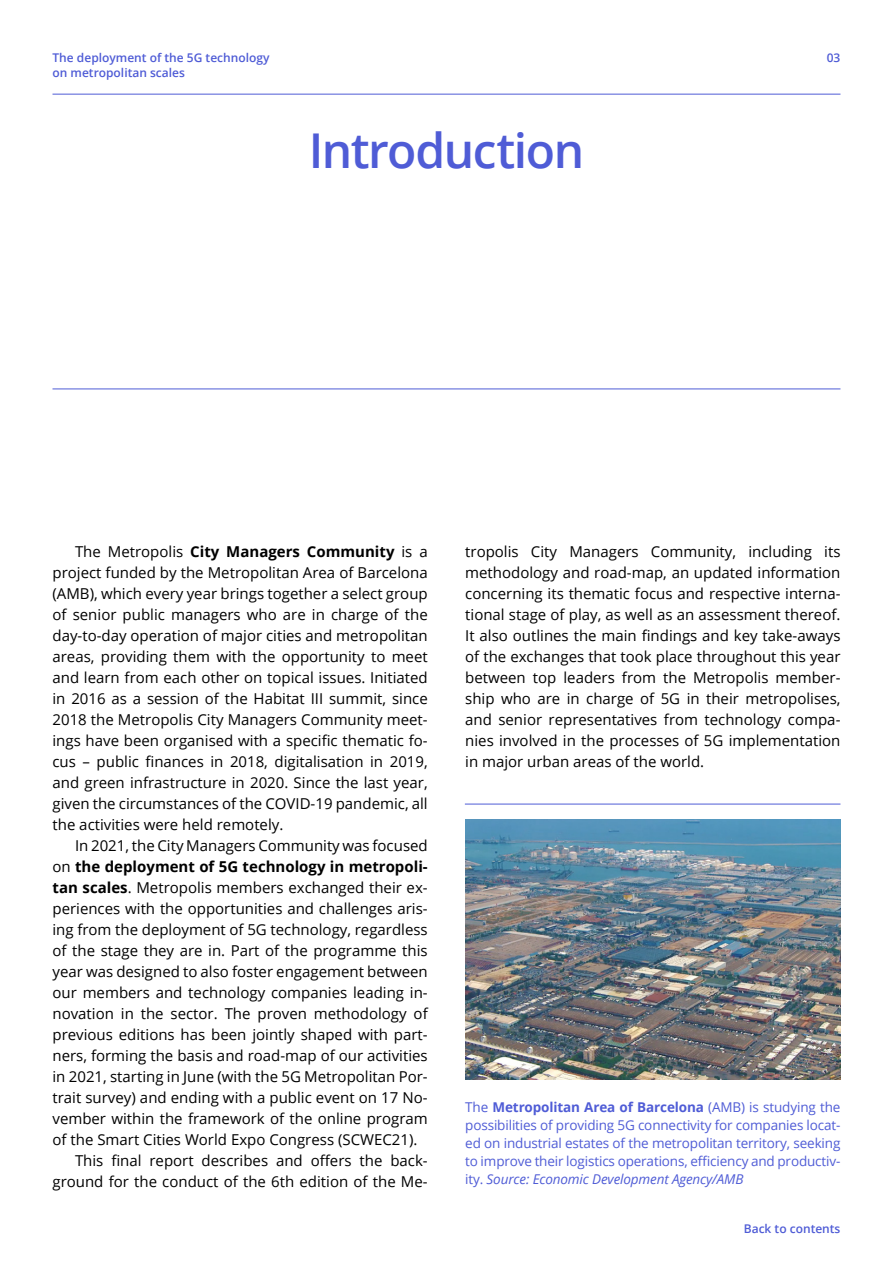
<style>
.page{position:relative;width:893px;height:1263px;background:#fff}
.page>*{position:absolute;margin:0;border:0;box-sizing:border-box;transform-origin:0 0}
.titular{font:600 48px "Open Sans";letter-spacing:-.03em;color:#4f5cd6}
.t1{font:15px/21px "Open Sans";color:#000;text-align:justify}
.t2{font:13.5px/18px "Open Sans";letter-spacing:-.01em;color:#4f5cd6;text-align:justify}
.t3{font:600 12px/15px "Open Sans";color:#4f5cd6}
.s1{font-weight:700}
.s2{font-style:italic}
</style>
<div class="page">
<hr style="left:52px;top:389px;width:788px;height:1px;background:#4f5cd6">
<hr style="left:52px;top:94px;width:788px;height:1px;background:#4f5cd6">
<img style="left:465px;top:819px;width:375px;height:260px">
<hr style="left:465px;top:804px;width:375px;height:1px;background:#4f5cd6">
<p class="t3" style="left:52px;top:50px;width:219px">The deployment of the 5G technology on metropolitan scales</p>
<p class="titular" style="left:309px;top:118px;width:277px">Introduction</p>
<p class="t3" style="left:827px;top:50px;width:15px">03</p>
<p class="t1" style="left:52px;top:540px;width:377px;text-indent:22px">The Metropolis <span class="s1">City Managers Community</span> is a project funded by the Metropolitan Area of Barcelona (AMB), which every year brings together a select group of senior public managers who are in charge of the day-to-day operation of major cities and metropolitan areas, providing them with the opportunity to meet and learn from each other on topical issues. Initiated in 2016 as a session of the Habitat III summit, since 2018 the Metropolis City Managers Community meet&shy;ings have been organised with a specific thematic fo&shy;cus – public finances in 2018, digitalisation in 2019, and green infrastructure in 2020. Since the last year, given the circumstances of the COVID-19 pandemic, all the activities were held remotely.</p>
<p class="t1" style="left:52px;top:834px;width:377px;text-indent:22px">In 2021, the City Managers Community was focused on <span class="s1">the deployment of 5G technology in metropoli&shy;tan scales</span>. Metropolis members exchanged their ex&shy;periences with the opportunities and challenges aris&shy;ing from the deployment of 5G technology, regardless of the stage they are in. Part of the programme this year was designed to also foster engagement between our members and technology companies leading in&shy;novation in the sector. The proven methodology of previous editions has been jointly shaped with part&shy;ners, forming the basis and road-map of our activities in 2021, starting in June (with the 5G Metropolitan Por&shy;trait survey) and ending with a public event on 17 No&shy;vember within the framework of the online program of the Smart Cities World Expo Congress (SCWEC21).</p>
<p class="t1" style="left:52px;top:1149px;width:377px;text-align:right">This final report describes and offers the back&shy;ground for the conduct of the 6th edition of the Me-</p>
<p class="t1" style="left:465px;top:540px;width:377px">tropolis City Managers Community, including its methodology and road-map, an updated information concerning its thematic focus and respective interna&shy;tional stage of play, as well as an assessment thereof.<br>It also outlines the main findings and key take-aways of the exchanges that took place throughout this year between top leaders from the Metropolis member&shy;ship who are in charge of 5G in their metropolises, and senior representatives from technology compa&shy;nies involved in the processes of 5G implementation in major urban areas of the world.</p>
<p class="t2" style="left:465px;top:1098px;width:377px">The <span class="s1">Metropolitan Area of Barcelona</span> (AMB) is studying the possibilities of providing 5G connectivity for companies locat&shy;ed on industrial estates of the metropolitan territory, seeking to improve their logistics operations, efficiency and productiv&shy;ity. <span class="s2">Source: Economic Development Agency/AMB</span></p>
<p class="t3" style="left:744px;top:1221px;width:98px">Back to contents</p>
</div>
